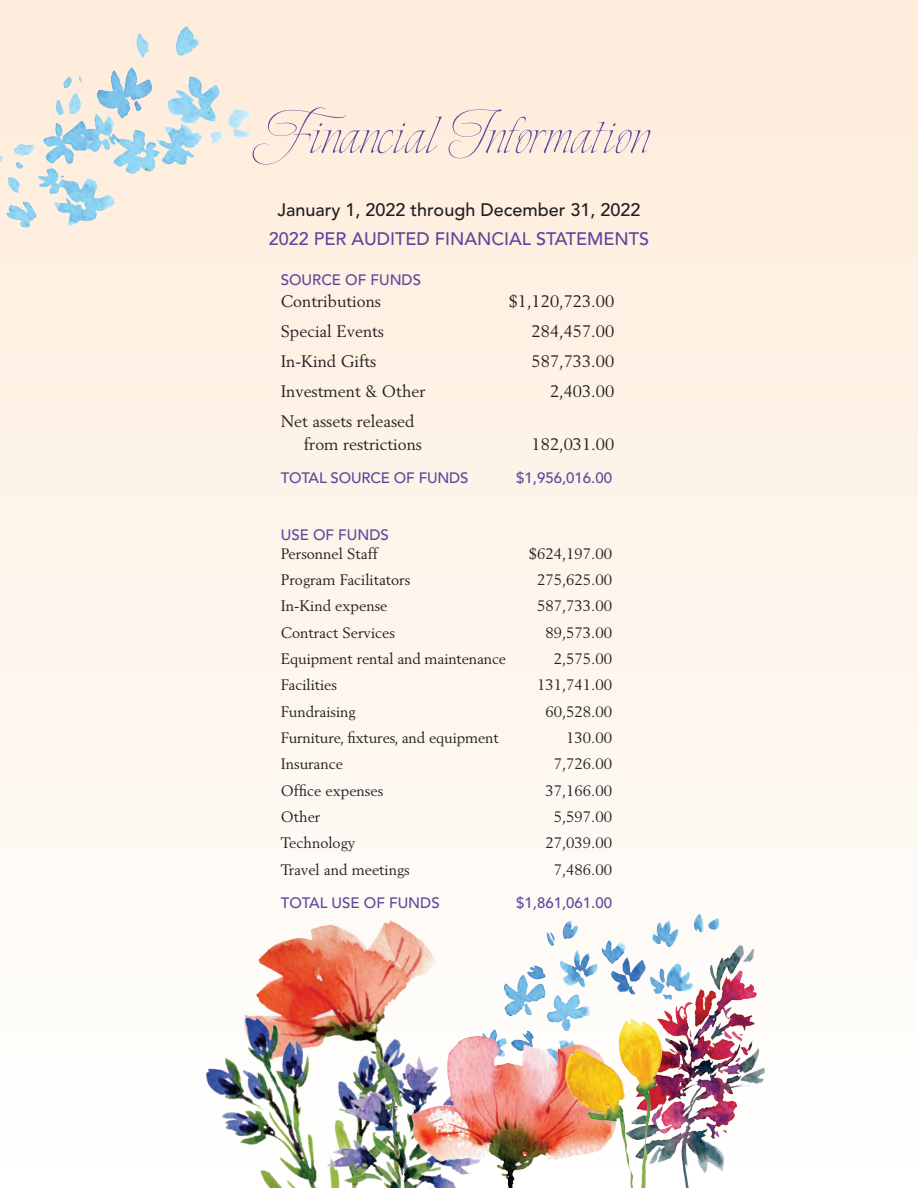
<style>
.page{position:relative;width:918px;height:1188px;background:#fff}
.page>*{position:absolute;margin:0;border:0;box-sizing:border-box;transform-origin:0 0}
.t1{font:67.5px "Explora Pro";color:#5d479d}
.t2{font:500 18px "Avenir";color:#231f20}
.t3{font:500 18px "Avenir";color:#5d479d}
.t4{font:16.5px/22.5px "Berling";color:#231f20}
.t5{font:15px "Berling";color:#231f20}
.t6{font:500 15px "Avenir";color:#5d479d}
</style>
<div class="page">
<div style="left:0;top:0;width:918px;height:1188px;background:linear-gradient(to bottom,#feecd9,#fefffe)"></div>
<img style="left:630px;top:892px;width:183px;height:296px">
<img style="left:0;top:0;width:305px;height:477px">
<div style="left:212px;top:875px;width:112px;height:26px;background:#fefaf5"></div>
<img style="left:105px;top:901px;width:219px;height:287px">
<img style="left:324px;top:859px;width:306px;height:329px">
<img style="left:467px;top:912px;width:290px;height:276px">
<img style="left:347px;top:979px;width:139px;height:209px">
<img style="left:486px;top:954px;width:201px;height:234px">
<h1 class="t1" style="left:269px;top:90px;width:381px">Financial Information</h1>
<p class="t2" style="left:278px;top:199px;width:364px">JANUARY 1, 2022 THROUGH DECEMBER 31, 2022</p>
<p class="t3" style="left:269px;top:228px;width:57px">2022 PER</p>
<p class="t3" style="left:351px;top:228px;width:56px">AUD ITED</p>
<p class="t3" style="left:435px;top:228px;width:144px">FINANCIAL STATEMENTS</p>
<p class="t6" style="left:281px;top:271px;width:142px">SOURCE OF FUNDS</p>
<p class="t4" style="left:281px;top:290px;width:102px">Contributions</p>
<p class="t4" style="left:509px;top:290px;width:107px">$1,120,723.00</p>
<p class="t4" style="left:281px;top:320px;width:105px">Special Events</p>
<p class="t4" style="left:532px;top:320px;width:84px">284,457.00</p>
<p class="t4" style="left:281px;top:350px;width:97px">In-Kind Gifts</p>
<p class="t4" style="left:532px;top:350px;width:84px">587,733.00</p>
<p class="t4" style="left:281px;top:380px;width:146px">Investment &amp; Other</p>
<p class="t4" style="left:550px;top:380px;width:66px">2,403.00</p>
<p class="t4" style="left:304px;top:410px;width:120px;text-indent:-23px">Net assets released from restrictions</p>
<p class="t4" style="left:532px;top:433px;width:84px">182,031.00</p>
<p class="t6" style="left:281px;top:469px;width:61px">TOTALSOURCE</p>
<p class="t6" style="left:394px;top:469px;width:34px">OF FUNDS</p>
<p class="t6" style="left:516px;top:469px;width:97px">$1,956,016.00</p>
<p class="t6" style="left:281px;top:526px;width:110px">USE OF FUNDS</p>
<p class="t5" style="left:281px;top:544px;width:98px">Personnel Staff</p>
<p class="t5" style="left:529px;top:544px;width:85px">$624,197.00</p>
<p class="t5" style="left:281px;top:571px;width:131px">Program Facilitators</p>
<p class="t5" style="left:537px;top:571px;width:77px">275,625.00</p>
<p class="t5" style="left:281px;top:597px;width:108px">In-Kind expense</p>
<p class="t5" style="left:537px;top:597px;width:77px">587,733.00</p>
<p class="t5" style="left:281px;top:623px;width:116px">Contract Services</p>
<p class="t5" style="left:545px;top:623px;width:68px">89,573.00</p>
<p class="t5" style="left:281px;top:650px;width:227px">Equipment rental and maintenance</p>
<p class="t5" style="left:554px;top:650px;width:60px">2,575.00</p>
<p class="t5" style="left:281px;top:676px;width:58px">Facilities</p>
<p class="t5" style="left:537px;top:676px;width:77px">131,741.00</p>
<p class="t5" style="left:281px;top:702px;width:77px">Fundraising</p>
<p class="t5" style="left:545px;top:702px;width:68px">60,528.00</p>
<p class="t5" style="left:281px;top:729px;width:219px">Furniture, fixtures, and equipment</p>
<p class="t5" style="left:566px;top:729px;width:47px">130.00</p>
<p class="t5" style="left:281px;top:755px;width:64px">Insurance</p>
<p class="t5" style="left:554px;top:755px;width:60px">7,726.00</p>
<p class="t5" style="left:281px;top:781px;width:104px">Office expenses</p>
<p class="t5" style="left:545px;top:781px;width:68px">37,166.00</p>
<p class="t5" style="left:281px;top:808px;width:41px">Other</p>
<p class="t5" style="left:554px;top:808px;width:60px">5,597.00</p>
<p class="t5" style="left:281px;top:834px;width:76px">Technology</p>
<p class="t5" style="left:545px;top:834px;width:68px">27,039.00</p>
<p class="t5" style="left:281px;top:860px;width:130px">Travel and meetings</p>
<p class="t5" style="left:554px;top:860px;width:60px">7,486.00</p>
<p class="t6" style="left:281px;top:894px;width:61px">TOTALUSE</p>
<p class="t6" style="left:364px;top:894px;width:35px">OF FUNDS</p>
<p class="t6" style="left:516px;top:894px;width:97px">$1,861,061.00</p>
</div>
